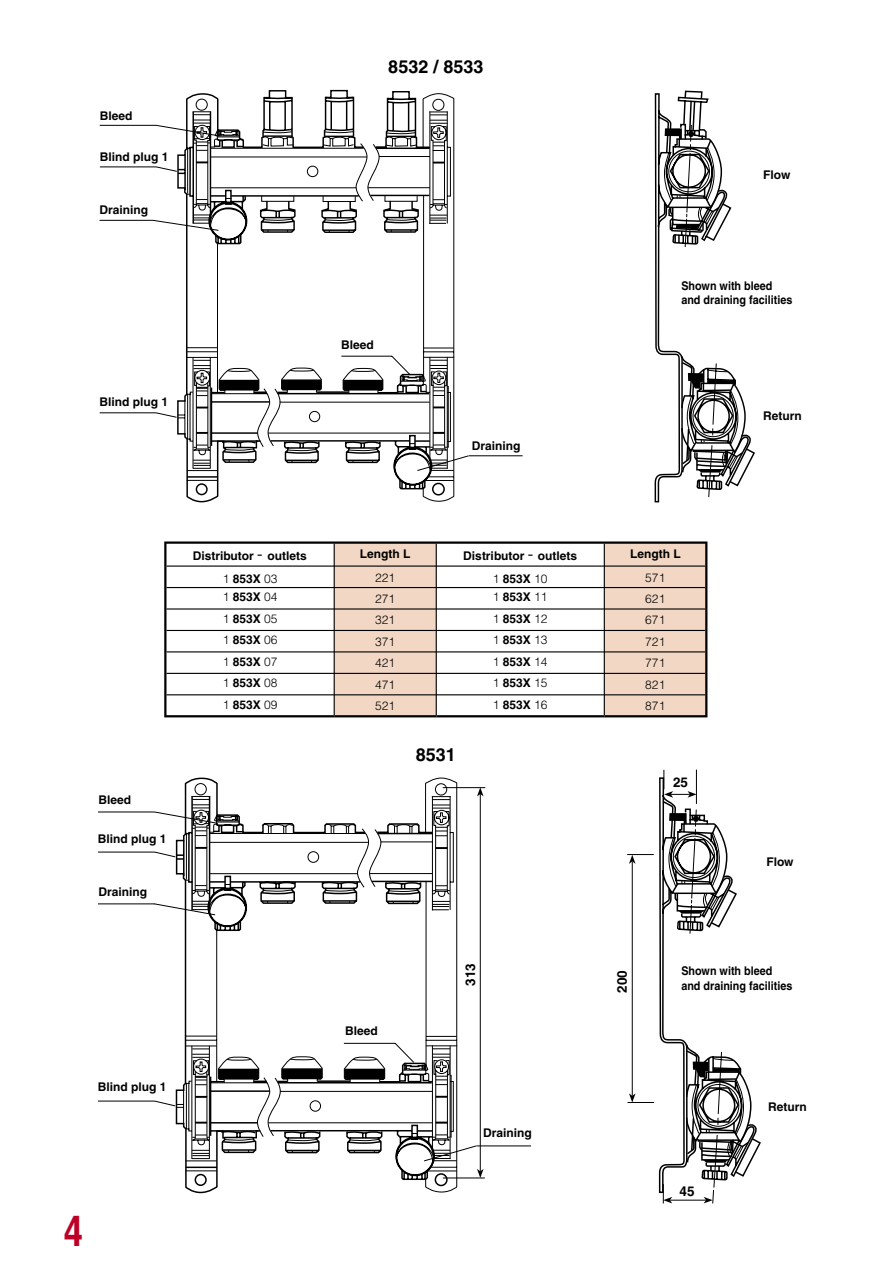
<style>
.page{position:relative;width:893px;height:1263px;background:#fff}
.page>*{position:absolute;margin:0;border:0;box-sizing:border-box;transform-origin:0 0}
.t1{font:700 condensed 42px "Helvetica";color:#be0027}
.t2{font:700 18px "Helvetica CE";color:#000}
.t3{font:700 13.5px "Helvetica CE";color:#000}
.t4{font:700 12px "Helvetica CE";color:#000}
.t5{font:700 12px/14.4px "Helvetica CE";color:#000;scale:.9 1}
.t6{font:300 12px "Helvetica CE";color:#000}
.s1{font-family:"Tahoma";font-weight:400;font-size:15px}
.s2{font-weight:300}
</style>
<div class="page">
<svg style="left:186px;top:90px;width:269px;height:412px"></svg>
<svg style="left:654px;top:90px;width:101px;height:412px"></svg>
<svg style="left:100px;top:125px;width:423px;height:346px"></svg>
<svg style="left:335px;top:544px;width:370px;height:171px;fill:#f2d8c4"></svg>
<hr style="left:164px;top:541px;width:170px;height:3px;background:#000">
<hr style="left:164px;top:544px;width:2px;height:22px;background:#000">
<hr style="left:334px;top:541px;width:102px;height:3px;background:#000">
<hr style="left:436px;top:541px;width:168px;height:3px;background:#000">
<hr style="left:604px;top:541px;width:103px;height:3px;background:#000">
<hr style="left:705px;top:544px;width:2px;height:22px;background:#000">
<hr style="left:705px;top:566px;width:2px;height:21px;background:#000">
<hr style="left:705px;top:587px;width:2px;height:22px;background:#000">
<hr style="left:705px;top:609px;width:2px;height:21px;background:#000">
<hr style="left:705px;top:630px;width:2px;height:22px;background:#000">
<hr style="left:705px;top:652px;width:2px;height:21px;background:#000">
<hr style="left:705px;top:673px;width:2px;height:22px;background:#000">
<hr style="left:705px;top:695px;width:2px;height:20px;background:#000">
<hr style="left:334px;top:715px;width:102px;height:2px;background:#000">
<hr style="left:604px;top:715px;width:103px;height:2px;background:#000">
<hr style="left:164px;top:566px;width:2px;height:21px;background:#000">
<hr style="left:164px;top:587px;width:2px;height:22px;background:#000">
<hr style="left:164px;top:609px;width:2px;height:21px;background:#000">
<hr style="left:164px;top:630px;width:2px;height:22px;background:#000">
<hr style="left:164px;top:652px;width:2px;height:21px;background:#000">
<hr style="left:164px;top:673px;width:2px;height:22px;background:#000">
<hr style="left:164px;top:695px;width:2px;height:20px;background:#000">
<hr style="left:164px;top:715px;width:170px;height:2px;background:#000">
<hr style="left:436px;top:715px;width:168px;height:2px;background:#000">
<hr style="left:166px;top:565px;width:169px;height:2px;background:#000">
<hr style="left:335px;top:565px;width:102px;height:2px;background:#000">
<hr style="left:437px;top:565px;width:168px;height:2px;background:#000">
<hr style="left:605px;top:565px;width:100px;height:2px;background:#000">
<hr style="left:166px;top:587px;width:169px;height:1px;background:#000">
<hr style="left:335px;top:587px;width:102px;height:1px;background:#000">
<hr style="left:437px;top:587px;width:168px;height:1px;background:#000">
<hr style="left:605px;top:587px;width:100px;height:1px;background:#000">
<hr style="left:166px;top:608px;width:169px;height:1px;background:#000">
<hr style="left:335px;top:608px;width:102px;height:1px;background:#000">
<hr style="left:437px;top:608px;width:168px;height:1px;background:#000">
<hr style="left:605px;top:608px;width:100px;height:1px;background:#000">
<hr style="left:166px;top:630px;width:169px;height:1px;background:#000">
<hr style="left:335px;top:630px;width:102px;height:1px;background:#000">
<hr style="left:437px;top:630px;width:168px;height:1px;background:#000">
<hr style="left:605px;top:630px;width:100px;height:1px;background:#000">
<hr style="left:166px;top:651px;width:169px;height:1px;background:#000">
<hr style="left:335px;top:651px;width:102px;height:1px;background:#000">
<hr style="left:437px;top:651px;width:168px;height:1px;background:#000">
<hr style="left:605px;top:651px;width:100px;height:1px;background:#000">
<hr style="left:166px;top:673px;width:169px;height:1px;background:#000">
<hr style="left:335px;top:673px;width:102px;height:1px;background:#000">
<hr style="left:437px;top:673px;width:168px;height:1px;background:#000">
<hr style="left:605px;top:673px;width:100px;height:1px;background:#000">
<hr style="left:166px;top:694px;width:169px;height:1px;background:#000">
<hr style="left:335px;top:694px;width:102px;height:1px;background:#000">
<svg style="left:334px;top:544px;width:1px;height:171px"></svg>
<hr style="left:437px;top:694px;width:168px;height:1px;background:#000">
<svg style="left:436px;top:544px;width:1px;height:171px"></svg>
<hr style="left:605px;top:694px;width:100px;height:1px;background:#000">
<svg style="left:604px;top:544px;width:1px;height:171px"></svg>
<svg style="left:184px;top:777px;width:274px;height:416px"></svg>
<svg style="left:98px;top:811px;width:433px;height:350px"></svg>
<hr style="left:480px;top:794px;width:1px;height:377px;background:#000">
<svg style="left:477px;top:788px;width:7px;height:8px"></svg>
<svg style="left:477px;top:1169px;width:7px;height:9px"></svg>
<hr style="left:443px;top:787px;width:42px;height:1px;background:#000">
<hr style="left:443px;top:1178px;width:42px;height:1px;background:#000">
<svg style="left:627px;top:770px;width:134px;height:434px"></svg>
<p class="t4" style="left:100px;top:108px;width:34px">Bleed</p>
<p class="t4" style="left:100px;top:150px;width:70px">Blind plug 1</p>
<p class="t4" style="left:99px;top:203px;width:50px">Draining</p>
<p class="t4" style="left:99px;top:395px;width:70px">Blind plug 1</p>
<h2 class="t2" style="left:388px;top:57px;width:97px">8532 / 8533</h2>
<p class="t4" style="left:341px;top:338px;width:34px">Bleed</p>
<p class="t4" style="left:472px;top:439px;width:50px">Draining</p>
<p class="t4" style="left:763px;top:168px;width:29px">Flow</p>
<p class="t5" style="left:681px;top:278px;width:125px">Shown with bleed and draining facilities</p>
<p class="t4" style="left:763px;top:409px;width:40px">Return</p>
<p class="t4" style="left:98px;top:793px;width:34px">Bleed</p>
<p class="t4" style="left:98px;top:832px;width:70px">Blind plug 1</p>
<p class="t4" style="left:98px;top:885px;width:50px">Draining</p>
<p class="t4" style="left:98px;top:1080px;width:70px">Blind plug 1</p>
<h1 class="t1" style="left:64px;top:1206px;width:21px">4</h1>
<p class="t4" style="left:193px;top:549px;width:115px">Distributor <span class="s1">-</span> outlets</p>
<p class="t4" style="left:360px;top:547px;width:52px">Length L</p>
<p class="t4" style="left:463px;top:549px;width:115px">Distributor <span class="s1">-</span> outlets</p>
<p class="t4" style="left:630px;top:547px;width:52px">Length L</p>
<p class="t4" style="left:223px;top:572px;width:56px"><span class="s2">1</span> 853X <span class="s2">03</span></p>
<p class="t6" style="left:375px;top:570px;width:22px">221</p>
<p class="t4" style="left:493px;top:572px;width:56px"><span class="s2">1</span> 853X <span class="s2">10</span></p>
<p class="t6" style="left:645px;top:570px;width:22px">571</p>
<p class="t4" style="left:223px;top:590px;width:56px"><span class="s2">1</span> 853X <span class="s2">04</span></p>
<p class="t6" style="left:375px;top:592px;width:22px">271</p>
<p class="t4" style="left:493px;top:590px;width:56px"><span class="s2">1</span> 853X <span class="s2">11</span></p>
<p class="t6" style="left:645px;top:592px;width:22px">621</p>
<p class="t4" style="left:223px;top:611px;width:56px"><span class="s2">1</span> 853X <span class="s2">05</span></p>
<p class="t6" style="left:375px;top:613px;width:22px">321</p>
<p class="t4" style="left:493px;top:611px;width:56px"><span class="s2">1</span> 853X <span class="s2">12</span></p>
<p class="t6" style="left:645px;top:613px;width:22px">671</p>
<p class="t4" style="left:223px;top:633px;width:56px"><span class="s2">1</span> 853X <span class="s2">06</span></p>
<p class="t6" style="left:375px;top:635px;width:22px">371</p>
<p class="t4" style="left:493px;top:633px;width:56px"><span class="s2">1</span> 853X <span class="s2">13</span></p>
<p class="t6" style="left:645px;top:635px;width:22px">721</p>
<p class="t4" style="left:223px;top:654px;width:56px"><span class="s2">1</span> 853X <span class="s2">07</span></p>
<p class="t6" style="left:375px;top:656px;width:22px">421</p>
<p class="t4" style="left:493px;top:654px;width:56px"><span class="s2">1</span> 853X <span class="s2">14</span></p>
<p class="t6" style="left:645px;top:656px;width:22px">771</p>
<p class="t4" style="left:223px;top:676px;width:56px"><span class="s2">1</span> 853X <span class="s2">08</span></p>
<p class="t6" style="left:375px;top:678px;width:22px">471</p>
<p class="t4" style="left:493px;top:676px;width:56px"><span class="s2">1</span> 853X <span class="s2">15</span></p>
<p class="t6" style="left:645px;top:678px;width:22px">821</p>
<p class="t4" style="left:223px;top:697px;width:56px"><span class="s2">1</span> 853X <span class="s2">09</span></p>
<p class="t6" style="left:375px;top:699px;width:22px">521</p>
<p class="t4" style="left:493px;top:697px;width:56px"><span class="s2">1</span> 853X <span class="s2">16</span></p>
<p class="t6" style="left:645px;top:699px;width:22px">871</p>
<h2 class="t2" style="left:416px;top:744px;width:42px">8531</h2>
<p class="t4" style="left:345px;top:1023px;width:34px">Bleed</p>
<p class="t3" style="left:463px;top:985px;width:24px;rotate:-90deg">313</p>
<p class="t3" style="left:614px;top:993px;width:24px;rotate:-90deg">200</p>
<p class="t4" style="left:483px;top:1126px;width:50px">Draining</p>
<p class="t3" style="left:673px;top:775px;width:17px">25</p>
<p class="t4" style="left:766px;top:855px;width:29px">Flow</p>
<p class="t5" style="left:681px;top:964px;width:125px">Shown with bleed and draining facilities</p>
<p class="t3" style="left:680px;top:1183px;width:17px">45</p>
<p class="t4" style="left:768px;top:1100px;width:40px">Return</p>
</div>
